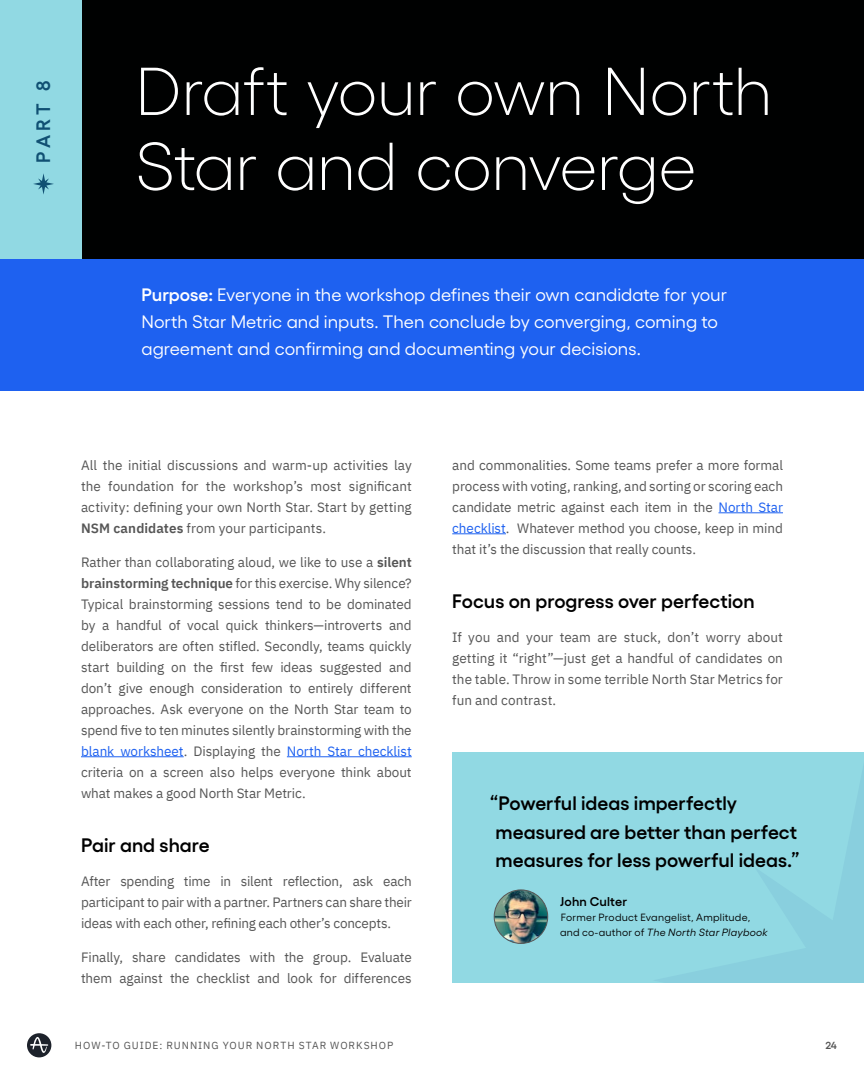
<style>
.page{position:relative;width:864px;height:1080px;background:#fff}
.page>*{position:absolute;margin:0;border:0;box-sizing:border-box;transform-origin:0 0}
.t1{font:300 67.5px/75px "Gellix";letter-spacing:-.015em;color:#fff}
.t2{font:600 19.5px/28.5px "Gellix";color:#000}
.t3{font:600 19.5px "Gellix";color:#105073}
.t4{font:18px/27px "Gellix";color:#fff}
.t5{font:13.5px/21px "IBM Plex Sans";letter-spacing:-.005em;color:#565656;text-align:justify}
.t6{font:600 12.75px "Gellix";letter-spacing:.015em;color:#000}
.t7{font:10.5px/15px "Gellix";letter-spacing:.02em;color:#000}
.t8{font:10.35px "IBM Plex Sans";letter-spacing:.095em;color:#565656}
.t9{font:600 10.35px "Gellix";color:#565656}
.s1{font-weight:600}
.s2{color:#1e61f0}
.s3{font-style:italic}
</style>
<div class="page">
<svg style="left:27px;top:1033px;width:24px;height:24px"></svg>
<hr style="left:81px;top:756px;width:103px;height:1px;background:#1e61f0">
<hr style="left:287px;top:756px;width:125px;height:1px;background:#1e61f0">
<div style="left:0;top:0;width:864px;height:259px;background:#000101"></div>
<div style="left:0;top:0;width:81px;height:259px;background:#91d9e3"></div>
<div style="left:0;top:259px;width:864px;height:132px;background:#1e61f0"></div>
<svg style="left:33px;top:173px;width:21px;height:22px"></svg>
<hr style="left:719px;top:512px;width:64px;height:1px;background:#1e61f0">
<hr style="left:452px;top:533px;width:54px;height:1px;background:#1e61f0">
<div style="left:452px;top:752px;width:412px;height:230px;background:#91d9e3"></div>
<img style="left:494px;top:890px;width:54px;height:53px;border-radius:27px">
<div style="left:494px;top:890px;width:54px;height:54px;border:1px solid #565656;border-radius:50%"></div>
<h2 class="t3" style="left:28px;top:163px;width:83px;rotate:-90deg">PART 8</h2>
<h1 class="t1" style="left:135px;top:48px;width:639px">Draft your own North<br>Star and converge</h1>
<h3 class="t4" style="left:141px;top:279px;width:587px"><span class="s1">Purpose:</span> Everyone in the workshop defines their own candidate for your<br>North Star Metric and inputs. Then conclude by converging, coming to agreement and confirming and documenting your decisions.</h3>
<p class="t5" style="left:81px;top:453px;width:332px">All the initial discussions and warm-up activities lay the foundation for the workshop’s most significant activity: defining your own North Star. Start by getting <span class="s1">NSM candidates</span> from your participants.</p>
<p class="t5" style="left:81px;top:550px;width:332px">Rather than collaborating aloud, we like to use a <span class="s1">silent brainstorming technique</span> for this exercise. Why silence?<br>Typical brainstorming sessions tend to be dominated by a handful of vocal quick thinkers—introverts and deliberators are often stifled. Secondly, teams quickly start building on the first few ideas suggested and don’t give enough consideration to entirely different approaches. Ask everyone on the North Star team to spend five to ten minutes silently brainstorming with the <span class="s2">blank worksheet</span>. Displaying the <span class="s2">North Star checklist </span>criteria on a screen also helps everyone think about what makes a good North Star Metric.</p>
<h2 class="t2" style="left:81px;top:829px;width:130px">Pair and share</h2>
<p class="t5" style="left:81px;top:870px;width:332px">After spending time in silent reflection, ask each participant to pair with a partner. Partners can share their ideas with each other, refining each other’s concepts.</p>
<p class="t5" style="left:81px;top:946px;width:332px">Finally, share candidates with the group. Evaluate them against the checklist and look for differences</p>
<p class="t5" style="left:452px;top:453px;width:332px">and commonalities. Some teams prefer a more formal process with voting, ranking, and sorting or scoring each candidate metric against each item in the <span class="s2">North Star checklist</span>. Whatever method you choose, keep in mind that it’s the discussion that really counts.</p>
<h2 class="t2" style="left:452px;top:585px;width:304px">Focus on progress over perfection</h2>
<p class="t5" style="left:452px;top:626px;width:332px">If you and your team are stuck, don’t worry about getting it “right”—just get a handful of candidates on the table. Throw in some terrible North Star Metrics for fun and contrast.</p>
<h2 class="t2" style="left:490px;top:787px;width:312px">“Powerful ideas imperfectly measured are better than perfect measures for less powerful ideas.”</h2>
<p class="t6" style="left:560px;top:892px;width:69px">John Culter</p>
<p class="t7" style="left:560px;top:909px;width:209px">Former Product Evangelist, Amplitude, and co-author of <span class="s3">The North Star Playbook</span></p>
<p class="t8" style="left:75px;top:1038px;width:320px">HOW-TO GUIDE: RUNNING YOUR NORTH STAR WORKSHOP</p>
<p class="t9" style="left:826px;top:1038px;width:13px">24</p>
</div>
